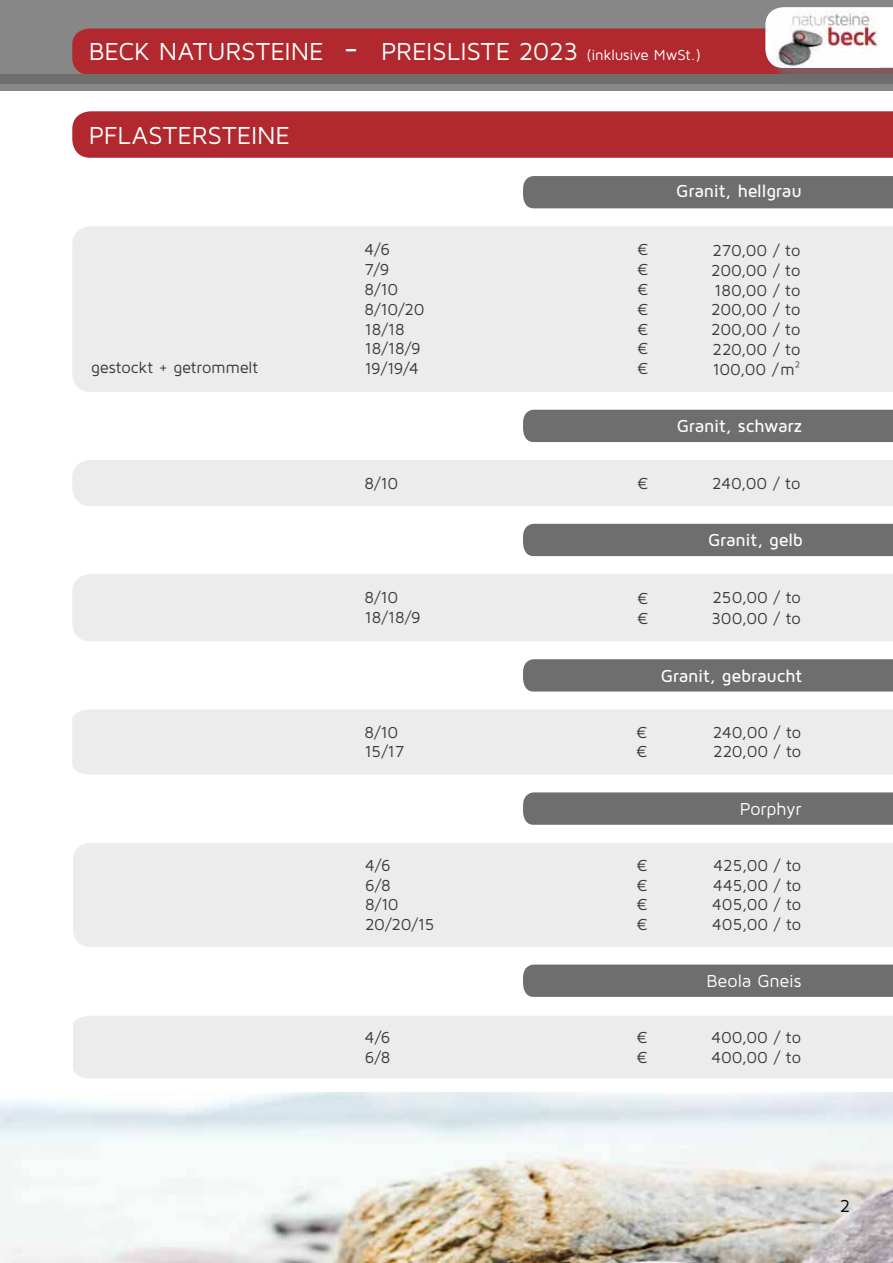
<style>
.page{position:relative;width:893px;height:1263px;background:#fff}
.page>*{position:absolute;margin:0;border:0;box-sizing:border-box;transform-origin:0 0}
.t1{font:25.5px "Maven Pro";letter-spacing:-.005em;color:#fff}
.t2{font:500 18px "Maven Pro";letter-spacing:-.01em;color:#fff}
.t3{font:18px "Maven Pro";letter-spacing:-.015em;color:#fff}
.t4{font:18px "Maven Pro";color:#000}
.t5{font:16.5px/19.8px "Maven Pro";letter-spacing:-.01em;color:#3a3a39}
.t6{font:16.5px/19.8px "Maven Pro";letter-spacing:-.03em;color:#3a3a39}
.s1{font-size:33px}
.s2{font-size:15px}
</style>
<div class="page">
<img style="left:0;top:1092px;width:893px;height:171px">
<div style="left:0;top:0;width:893px;height:91px;background:#868786"></div>
<div style="left:768px;top:9px;width:125px;height:78px;background:#6e6e6e;opacity:.75"></div>
<svg style="left:72px;top:7px;width:821px;height:67px"></svg>
<img style="left:772px;top:10px;width:107px;height:58px">
<div style="left:0;top:74px;width:893px;height:9px;background:#6e6e6e"></div>
<div style="left:72px;top:111px;width:821px;height:47px;background:#b1282e"></div>
<div style="left:72px;top:226px;width:821px;height:166px;background:#ececec"></div>
<div style="left:523px;top:176px;width:370px;height:32px;background:#6e6e6e"></div>
<div style="left:72px;top:460px;width:821px;height:46px;background:#ececec"></div>
<div style="left:523px;top:410px;width:370px;height:32px;background:#6e6e6e"></div>
<div style="left:72px;top:574px;width:821px;height:67px;background:#ececec"></div>
<div style="left:523px;top:524px;width:370px;height:32px;background:#6e6e6e"></div>
<div style="left:72px;top:710px;width:821px;height:64px;background:#ececec"></div>
<div style="left:523px;top:659px;width:370px;height:32px;background:#6e6e6e"></div>
<div style="left:73px;top:843px;width:820px;height:104px;background:#ececec"></div>
<div style="left:523px;top:792px;width:370px;height:33px;background:#6e6e6e"></div>
<div style="left:73px;top:1016px;width:820px;height:62px;background:#ececec"></div>
<div style="left:523px;top:964px;width:370px;height:33px;background:#6e6e6e"></div>
<h1 class="t1" style="left:89px;top:35px;width:613px">BECK NATURSTEINE <span class="s1">-</span> PREISLISTE 2023 <span class="s2">(inklusive MwSt.)</span></h1>
<h1 class="t1" style="left:89px;top:119px;width:203px">PFLASTERSTEINE</h1>
<p class="t5" style="left:91px;top:357px;width:169px">gestockt + getrommelt</p>
<p class="t6" style="left:364px;top:239px;width:62px">4/6<br>7/9<br>8/10<br>8/10/20<br>18/18<br>18/18/9<br>19/19/4</p>
<p class="t5" style="left:637px;top:239px;width:13px;text-align:justify">€ € € € € € €</p>
<p class="t2" style="left:676px;top:180px;width:127px">Granit, hellgrau</p>
<p class="t5" style="left:711px;top:240px;width:90px;text-align:justify">270,00 / to 200,00 / to 180,00 / to 200,00 / to 200,00 / to 220,00 / to 100,00 /m²</p>
<p class="t2" style="left:677px;top:415px;width:127px">Granit, schwarz</p>
<p class="t5" style="left:364px;top:473px;width:35px">8/10</p>
<p class="t5" style="left:637px;top:473px;width:13px">€</p>
<p class="t5" style="left:712px;top:472px;width:90px">240,00 / to</p>
<p class="t5" style="left:365px;top:587px;width:58px">8/10<br>18/18/9</p>
<p class="t5" style="left:637px;top:588px;width:13px">€ €</p>
<p class="t2" style="left:708px;top:529px;width:96px">Granit, gelb</p>
<p class="t5" style="left:711px;top:586px;width:91px;line-height:21px">250,00 / to<br>300,00 / to</p>
<p class="t2" style="left:661px;top:664px;width:143px">Granit, gebraucht</p>
<p class="t5" style="left:365px;top:721px;width:41px">8/10<br>15/17</p>
<p class="t5" style="left:636px;top:721px;width:13px">€ €</p>
<p class="t5" style="left:713px;top:721px;width:90px">240,00 / to<br>220,00 / to</p>
<p class="t5" style="left:365px;top:854px;width:71px">4/6<br>6/8<br>8/10<br>20/20/15</p>
<p class="t5" style="left:637px;top:854px;width:13px;text-align:justify">€ € € €</p>
<p class="t3" style="left:740px;top:797px;width:63px">Porphyr</p>
<p class="t5" style="left:712px;top:855px;width:91px;text-align:justify">425,00 / to 445,00 / to 405,00 / to 405,00 / to</p>
<p class="t3" style="left:706px;top:969px;width:96px">Beola Gneis</p>
<p class="t5" style="left:365px;top:1027px;width:27px">4/6<br>6/8</p>
<p class="t5" style="left:636px;top:1027px;width:13px">€ €</p>
<p class="t5" style="left:711px;top:1027px;width:91px">400,00 / to<br>400,00 / to</p>
<p class="t4" style="left:840px;top:1195px;width:12px">2</p>
</div>
